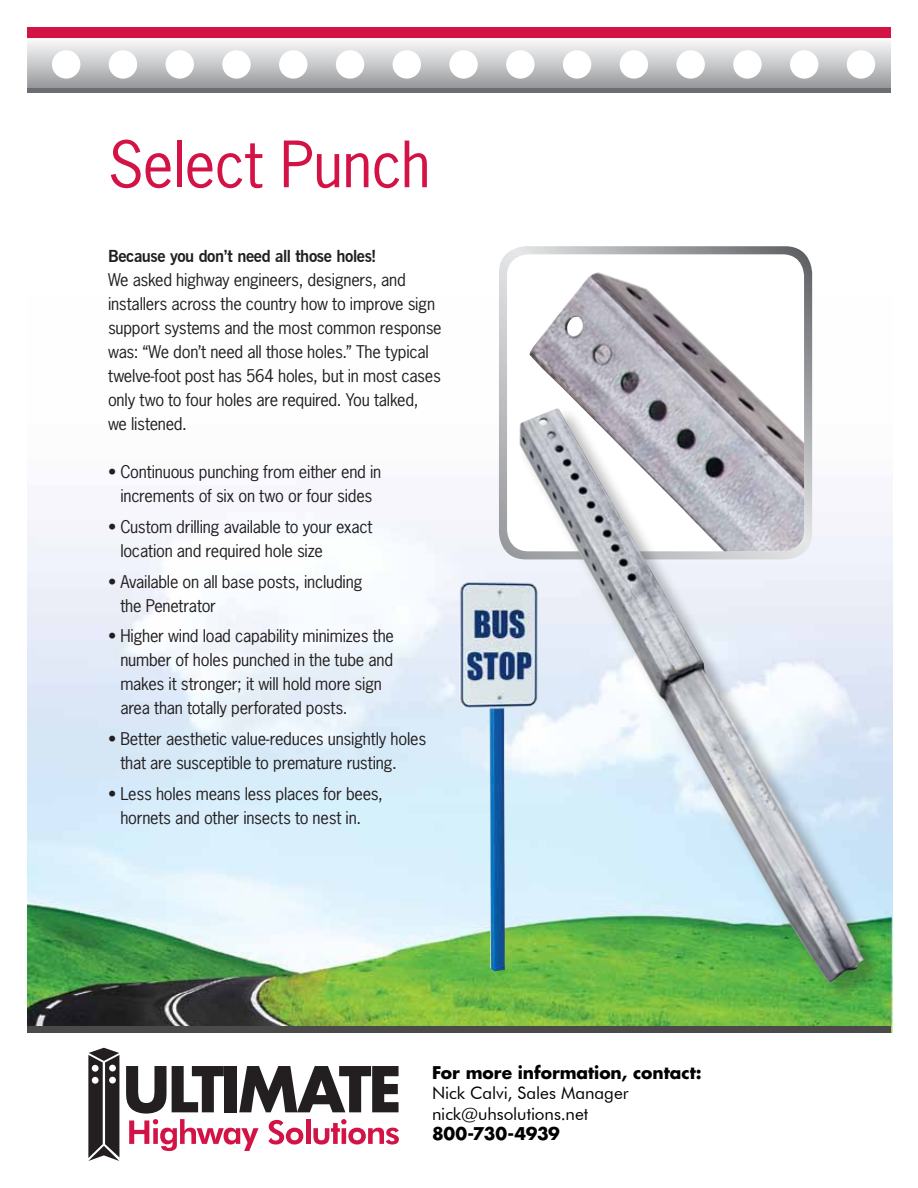
<style>
.page{position:relative;width:918px;height:1188px;background:#fff}
.page>*{position:absolute;margin:0;border:0;box-sizing:border-box;transform-origin:0 0}
.t1{font:60px "News Gothic";letter-spacing:-.01em;color:#d31245}
.t2{font:17.1px/20.5px "Futura BT";letter-spacing:-.005em;color:#000}
.t3{font:700 17.1px "Futura";letter-spacing:-.005em;color:#000}
.t4{font:700 17.1px "Futura";letter-spacing:-.025em;color:#000}
.t5{font:16.5px/24px "News Gothic";letter-spacing:-.015em;color:#231f20}
.t6{font:700 16.5px "News Gothic BT";letter-spacing:-.025em;color:#231f20}
</style>
<div class="page">
<img style="left:27px;top:296px;width:865px;height:737px">
<svg style="left:126px;top:1066px;width:273px;height:85px"></svg>
<svg style="left:88px;top:1048px;width:31px;height:113px;background:#474445"></svg>
<div style="left:92px;top:1065px;width:7px;height:7px;background:#fff;border-radius:50%"></div>
<div style="left:109px;top:1065px;width:7px;height:6px;background:#fff;border-radius:50%"></div>
<div style="left:92px;top:1077px;width:7px;height:7px;background:#fff;border-radius:50%"></div>
<div style="left:109px;top:1077px;width:7px;height:7px;background:#fff;border-radius:50%"></div>
<div style="left:27px;top:27px;width:864px;height:11px;background:#d31245"></div>
<svg style="left:27px;top:38px;width:864px;height:50px"></svg>
<div style="left:27px;top:88px;width:863px;height:5px;background:#6d6e71"></div>
<div style="left:27px;top:1026px;width:864px;height:7px;background:#4a4a4a"></div>
<svg style="left:499px;top:246px;width:313px;height:313px;background:#acadaf"></svg>
<div style="left:507px;top:254px;width:297px;height:297px;background:#fff;border-radius:22px"></div>
<img style="left:529px;top:272px;width:275px;height:136px">
<div style="left:518px;top:408px;width:367px;height:596px;background:#231f20;opacity:.3"></div>
<img style="left:519px;top:408px;width:345px;height:575px">
<img style="left:459px;top:582px;width:79px;height:389px">
<h1 class="t1" style="left:108px;top:126px;width:324px">Select Punch</h1>
<p class="t6" style="left:108px;top:246px;width:270px">Because you don’t need all those holes!</p>
<p class="t5" style="left:108px;top:267px;width:335px">We asked highway engineers, designers, and installers across the country how to improve sign support systems and the most common response was: “We don’t need all those holes.” The typical twelve-foot post has 564 holes, but in most cases only two to four holes are required. You talked,<br>we listened.</p>
<p class="t5" style="left:108px;top:459px;width:275px;text-align:center">• Continuous punching from either end in increments of six on two or four sides</p>
<p class="t5" style="left:120px;top:514px;width:254px;text-indent:-12px">• Custom drilling available to your exact location and required hole size</p>
<p class="t5" style="left:120px;top:569px;width:244px;text-indent:-12px">• Available on all base posts, including the Penetrator</p>
<p class="t5" style="left:120px;top:624px;width:275px;text-indent:-12px">• Higher wind load capability minimizes the number of holes punched in the tube and makes it stronger; it will hold more sign area than totally perforated posts.</p>
<p class="t5" style="left:120px;top:726px;width:307px;text-indent:-12px">• Better aesthetic value-reduces unsightly holes that are susceptible to premature rusting.</p>
<p class="t5" style="left:108px;top:781px;width:277px;text-align:center">• Less holes means less places for bees, hornets and other insects to nest in.</p>
<p class="t3" style="left:432px;top:1060px;width:271px">For more information, contact:</p>
<p class="t2" style="left:432px;top:1083px;width:198px">Nick Calvi, Sales Manager nick@uhsolutions.net</p>
<p class="t4" style="left:432px;top:1122px;width:130px">800-730-4939</p>
</div>
